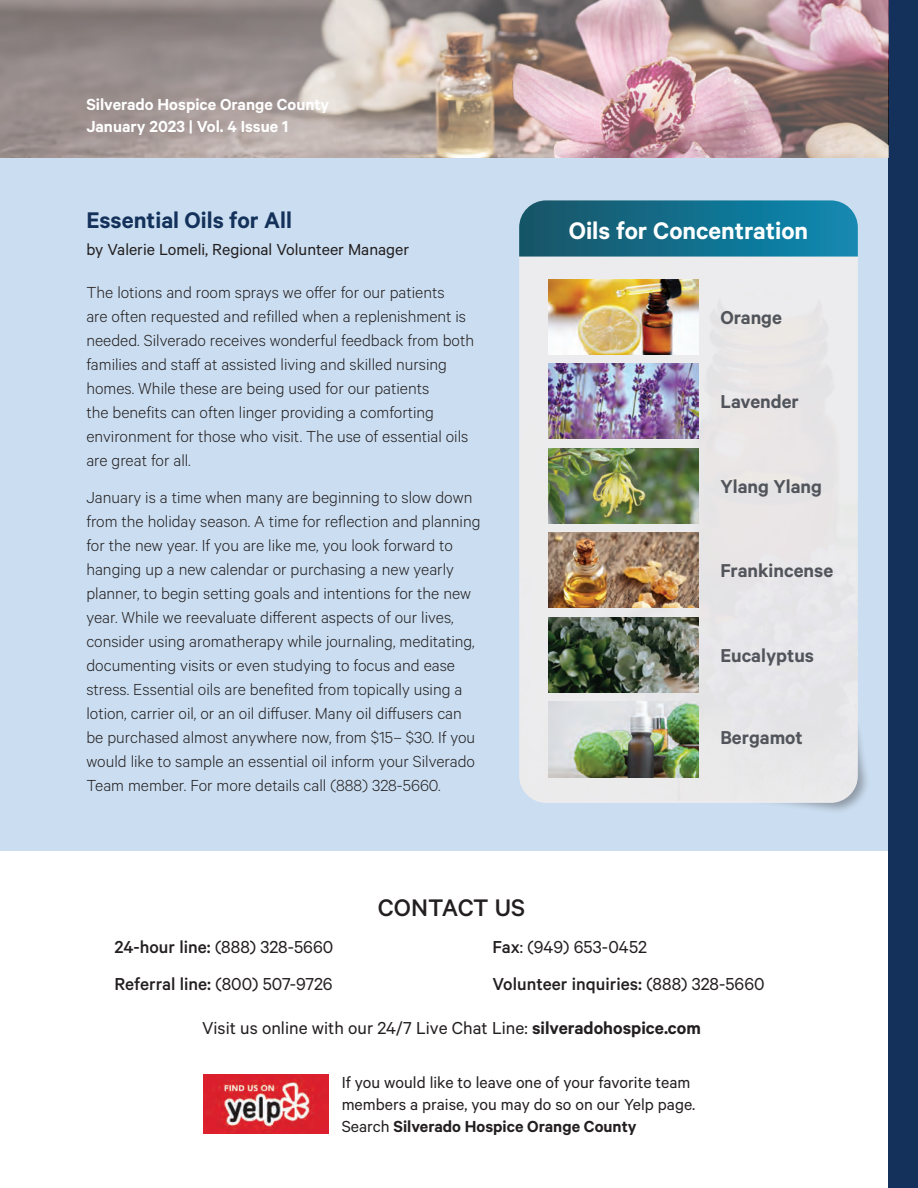
<style>
.page{position:relative;width:918px;height:1188px;background:#fff}
.page>*{position:absolute;margin:0;border:0;box-sizing:border-box;transform-origin:0 0}
.t1{font:600 27px "Calibre";color:#fff}
.t2{font:500 27px "Calibre";color:#231f20}
.t3{font:600 25.5px "Calibre";color:#13315a}
.t4{font:600 21px "Calibre";color:#51555b}
.t5{font:19.5px "Calibre";color:#231f20}
.t6{font:500 19.5px "Calibre";color:#231f20}
.t7{font:300 18px/24px "Calibre";color:#231f20}
.t8{font:18px/21.6px "Calibre";color:#231f20}
.t9{font:600 18px/21.6px "Calibre";color:#fff}
.s1{font-weight:500}
.s2{font-weight:400}
.s3{font-weight:600}
</style>
<div class="page">
<div style="left:0;top:158px;width:889px;height:692px;background:#cbdef1"></div>
<div style="left:710px;top:708px;width:160px;height:107px;background:#231f20;opacity:.75"></div>
<div style="left:519px;top:257px;width:339px;height:544px;background:#eae8ea"></div>
<svg style="left:519px;top:200px;width:339px;height:57px"></svg>
<img style="left:549px;top:702px;width:150px;height:75px">
<div style="left:889px;top:0;width:29px;height:1188px;background:#13315a"></div>
<img style="left:0;top:0;width:889px;height:158px">
<img style="left:204px;top:1074px;width:125px;height:60px">
<img style="left:549px;top:364px;width:150px;height:75px">
<img style="left:549px;top:448px;width:150px;height:75px">
<img style="left:549px;top:279px;width:150px;height:75px">
<img style="left:549px;top:533px;width:150px;height:75px">
<img style="left:549px;top:617px;width:150px;height:75px">
<p class="t9" style="left:86px;top:93px;width:244px">Silverado Hospice Orange County<br>January 2023 | Vol. 4 Issue 1</p>
<h2 class="t3" style="left:86px;top:205px;width:207px">Essential Oils for All</h2>
<p class="t8" style="left:86px;top:238px;width:324px">by Valerie Lomeli, Regional Volunteer Manager</p>
<p class="t7" style="left:86px;top:279px;width:389px">The lotions and room sprays we offer for our patients<br>are often requested and refilled when a replenishment is needed. Silverado receives wonderful feedback from both families and staff at assisted living and skilled nursing homes. While these are being used for our patients<br>the benefits can often linger providing a comforting environment for those who visit. The use of essential oils are great for all.</p>
<p class="t7" style="left:86px;top:485px;width:396px">January is a time when many are beginning to slow down from the holiday season. A time for reflection and planning for the new year. If you are like me, you look forward to hanging up a new calendar or purchasing a new yearly planner, to begin setting goals and intentions for the new year. While we reevaluate different aspects of our lives, consider using aromatherapy while journaling, meditating, documenting visits or even studying to focus and ease stress. Essential oils are benefited from topically using a lotion, carrier oil, or an oil diffuser. Many oil diffusers can be purchased almost anywhere now, from $15– $30. If you would like to sample an essential oil inform your Silverado Team member. For more details call (888) 328-5660.</p>
<h1 class="t2" style="left:378px;top:892px;width:149px">CONTACT US</h1>
<h1 class="t1" style="left:569px;top:215px;width:241px">Oils for Concentration</h1>
<p class="t4" style="left:720px;top:305px;width:63px">Orange</p>
<p class="t4" style="left:720px;top:389px;width:80px">Lavender</p>
<p class="t4" style="left:720px;top:474px;width:103px">Ylang Ylang</p>
<p class="t4" style="left:720px;top:558px;width:114px">Frankincense</p>
<p class="t4" style="left:720px;top:643px;width:95px">Eucalyptus</p>
<p class="t4" style="left:720px;top:725px;width:84px">Bergamot</p>
<p class="t5" style="left:114px;top:936px;width:220px"><span class="s1">24-hour line:</span> (888) 328-5660</p>
<p class="t5" style="left:492px;top:936px;width:156px"><span class="s1">Fax</span>: (949) 653-0452</p>
<p class="t6" style="left:114px;top:972px;width:220px">Referral line: <span class="s2">(800) 507-9726</span></p>
<p class="t6" style="left:492px;top:972px;width:274px">Volunteer inquiries: <span class="s2">(888) 328-5660</span></p>
<p class="t5" style="left:202px;top:1016px;width:500px">Visit us online with our 24/7 Live Chat Line: <span class="s3">silveradohospice.com</span></p>
<p class="t8" style="left:342px;top:1071px;width:355px">If you would like to leave one of your favorite team members a praise, you may do so on our Yelp page.<br>Search <span class="s3">Silverado Hospice Orange County</span></p>
</div>
